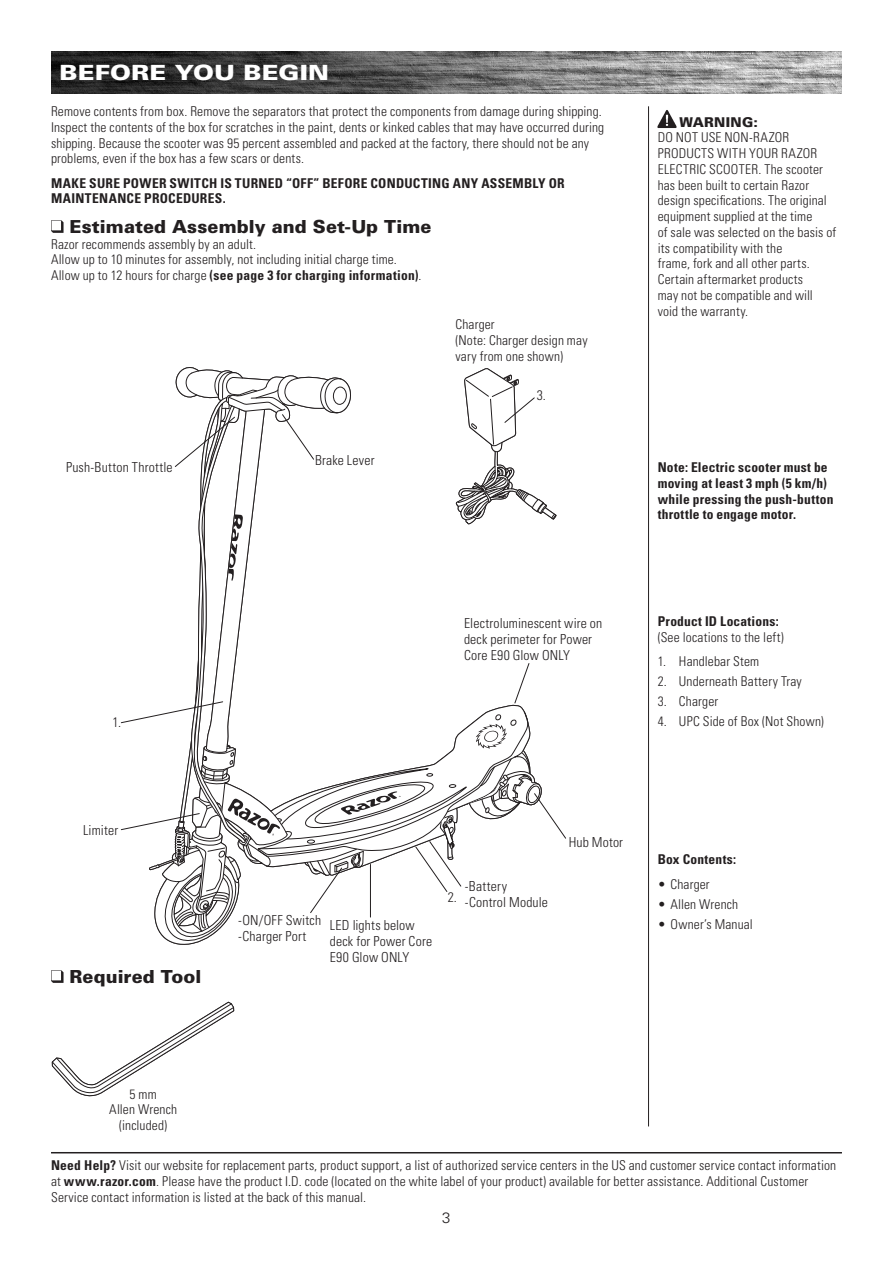
<style>
.page{position:relative;width:893px;height:1263px;background:#fff}
.page>*{position:absolute;margin:0;border:0;box-sizing:border-box;transform-origin:0 0}
.CONTENT_-_MAIN_HEAD{font:900 21px "Univers LT Std";letter-spacing:.005em;color:#fff;scale:1.2 1}
.CONTENT_-_CHECK_BOX{font:900 18px "Univers LT Std";letter-spacing:.005em;color:#231f20}
.MASTER_PAGE_-_PAGE_N{font:300 15px "Univers LT Std";color:#231f20}
.CONTENT_-_STANDARD{font:300 condensed 13.8px/16px "Univers LT Std";letter-spacing:.015em;color:#231f20}
.CONTENT_-_STANDARD-2{font:300 condensed 13.5px/15.8px "Univers LT Std";letter-spacing:.01em;color:#231f20}
.CONTENT_-_BOLD__COND{font:700 condensed 13.5px/15.8px "Univers LT Std";letter-spacing:.02em;color:#231f20}
.CONTENT_-_STANDARD-3{font:700 condensed 13.5px "Univers LT Std";letter-spacing:.02em;color:#231f20}
.s1{font-weight:300}
.s2{font-weight:900;font-stretch:normal}
.s3{font-weight:700}
</style>
<div class="page">
<svg style="left:121px;top:368px;width:445px;height:576px"></svg>
<svg style="left:52px;top:1001px;width:182px;height:95px"></svg>
<img style="left:51px;top:51px;width:791px;height:43px">
<hr style="left:51px;top:1152px;width:791px;height:1px;background:#231f20">
<hr style="left:648px;top:106px;width:1px;height:1020px;background:#231f20">
<img style="left:658px;top:110px;width:19px;height:18px">
<svg style="left:51px;top:220px;width:13px;height:13px"></svg>
<svg style="left:51px;top:970px;width:13px;height:13px"></svg>
<p class="CONTENT_-_MAIN_HEAD" style="left:60px;top:59px;width:226px">BEFORE YOU BEGIN</p>
<p class="CONTENT_-_STANDARD-2" style="left:51px;top:103px;width:555px">Remove contents from box. Remove the separators that protect the components from damage during shipping.<br>Inspect the contents of the box for scratches in the paint, dents or kinked cables that may have occurred during shipping. Because the scooter was 95 percent assembled and packed at the factory, there should not be any problems, even if the box has a few scars or dents.</p>
<p class="CONTENT_-_BOLD__COND" style="left:51px;top:175px;width:515px">MAKE SURE POWER SWITCH IS TURNED “OFF” BEFORE CONDUCTING ANY ASSEMBLY OR<br>MAINTENANCE PROCEDURES.</p>
<p class="CONTENT_-_CHECK_BOX" style="left:70px;top:215px;width:363px">Estimated Assembly and Set-Up Time</p>
<p class="CONTENT_-_STANDARD-2" style="left:51px;top:236px;width:207px">Razor recommends assembly by an adult.</p>
<p class="CONTENT_-_STANDARD-2" style="left:51px;top:252px;width:347px">Allow up to 10 minutes for assembly, not including initial charge time.</p>
<p class="CONTENT_-_STANDARD-3" style="left:51px;top:267px;width:372px"><span class="s1">Allow up to 12 hours for charge</span> (see page 3 for charging information)<span class="s1">.</span></p>
<p class="CONTENT_-_STANDARD-2" style="left:455px;top:317px;width:41px">Charger</p>
<p class="CONTENT_-_STANDARD-2" style="left:455px;top:333px;width:134px">(Note: Charger design may vary from one shown)</p>
<p class="CONTENT_-_STANDARD" style="left:66px;top:459px;width:108px">Push-Button Throttle</p>
<p class="CONTENT_-_STANDARD" style="left:113px;top:714px;width:10px">1.</p>
<p class="CONTENT_-_STANDARD" style="left:315px;top:452px;width:61px">Brake Lever</p>
<p class="CONTENT_-_STANDARD" style="left:537px;top:388px;width:11px">3.</p>
<p class="CONTENT_-_STANDARD" style="left:464px;top:615px;width:140px">Electroluminescent wire on deck perimeter for Power<br>Core E90 Glow ONLY</p>
<p class="CONTENT_-_STANDARD-2" style="left:658px;top:114px;width:180px;text-indent:22px"><span class="s2">WARNING:<br></span>DO NOT USE NON-RAZOR<br>PRODUCTS WITH YOUR RAZOR<br>ELECTRIC SCOOTER. The scooter has been built to certain Razor design specifications. The original equipment supplied at the time<br>of sale was selected on the basis of its compatibility with the<br>frame, fork and all other parts.<br>Certain aftermarket products<br>may not be compatible and will void the warranty.</p>
<p class="CONTENT_-_BOLD__COND" style="left:658px;top:459px;width:177px">Note: Electric scooter must be moving at least 3 mph (5 km/h) while pressing the push-button throttle to engage motor.</p>
<p class="CONTENT_-_BOLD__COND" style="left:658px;top:613px;width:122px">Product ID Locations:</p>
<p class="CONTENT_-_STANDARD-2" style="left:658px;top:629px;width:128px">(See locations to the left)</p>
<p class="CONTENT_-_STANDARD-2" style="left:658px;top:653px;width:103px">1. Handlebar Stem</p>
<p class="CONTENT_-_STANDARD-2" style="left:658px;top:673px;width:146px">2. Underneath Battery Tray</p>
<p class="CONTENT_-_STANDARD-2" style="left:658px;top:693px;width:62px">3. Charger</p>
<p class="CONTENT_-_STANDARD-2" style="left:658px;top:713px;width:168px">4. UPC Side of Box (Not Shown)</p>
<p class="CONTENT_-_STANDARD" style="left:83px;top:822px;width:37px">Limiter</p>
<p class="CONTENT_-_CHECK_BOX" style="left:70px;top:965px;width:133px">Required Tool</p>
<p class="CONTENT_-_STANDARD" style="left:238px;top:912px;width:84px">-ON/OFF Switch</p>
<p class="CONTENT_-_STANDARD" style="left:238px;top:928px;width:70px">-Charger Port</p>
<p class="CONTENT_-_STANDARD" style="left:330px;top:917px;width:104px">LED lights below deck for Power Core<br>E90 Glow ONLY</p>
<p class="CONTENT_-_STANDARD" style="left:448px;top:889px;width:11px">2.</p>
<p class="CONTENT_-_STANDARD" style="left:465px;top:878px;width:44px">-Battery</p>
<p class="CONTENT_-_STANDARD" style="left:465px;top:894px;width:85px">-Control Module</p>
<p class="CONTENT_-_STANDARD" style="left:569px;top:834px;width:56px">Hub Motor</p>
<p class="CONTENT_-_BOLD__COND" style="left:658px;top:852px;width:80px">Box Contents:</p>
<p class="CONTENT_-_STANDARD-2" style="left:658px;top:876px;width:53px">• Charger</p>
<p class="CONTENT_-_STANDARD-2" style="left:658px;top:896px;width:82px">• Allen Wrench</p>
<p class="CONTENT_-_STANDARD-2" style="left:658px;top:916px;width:97px">• Owner’s Manual</p>
<p class="CONTENT_-_STANDARD-2" style="left:109px;top:1086px;width:69px;text-align:center">5 mm<br>Allen Wrench (included)</p>
<p class="CONTENT_-_STANDARD-2" style="left:51px;top:1158px;width:787px"><span class="s3">Need Help?</span> Visit our website for replacement parts, product support, a list of authorized service centers in the US and customer service contact information at <span class="s3">www.razor.com</span>. Please have the product I.D. code (located on the white label of your product) available for better assistance. Additional Customer<br>Service contact information is listed at the back of this manual.</p>
<p class="MASTER_PAGE_-_PAGE_N" style="left:442px;top:1208px;width:10px">3</p>
</div>
